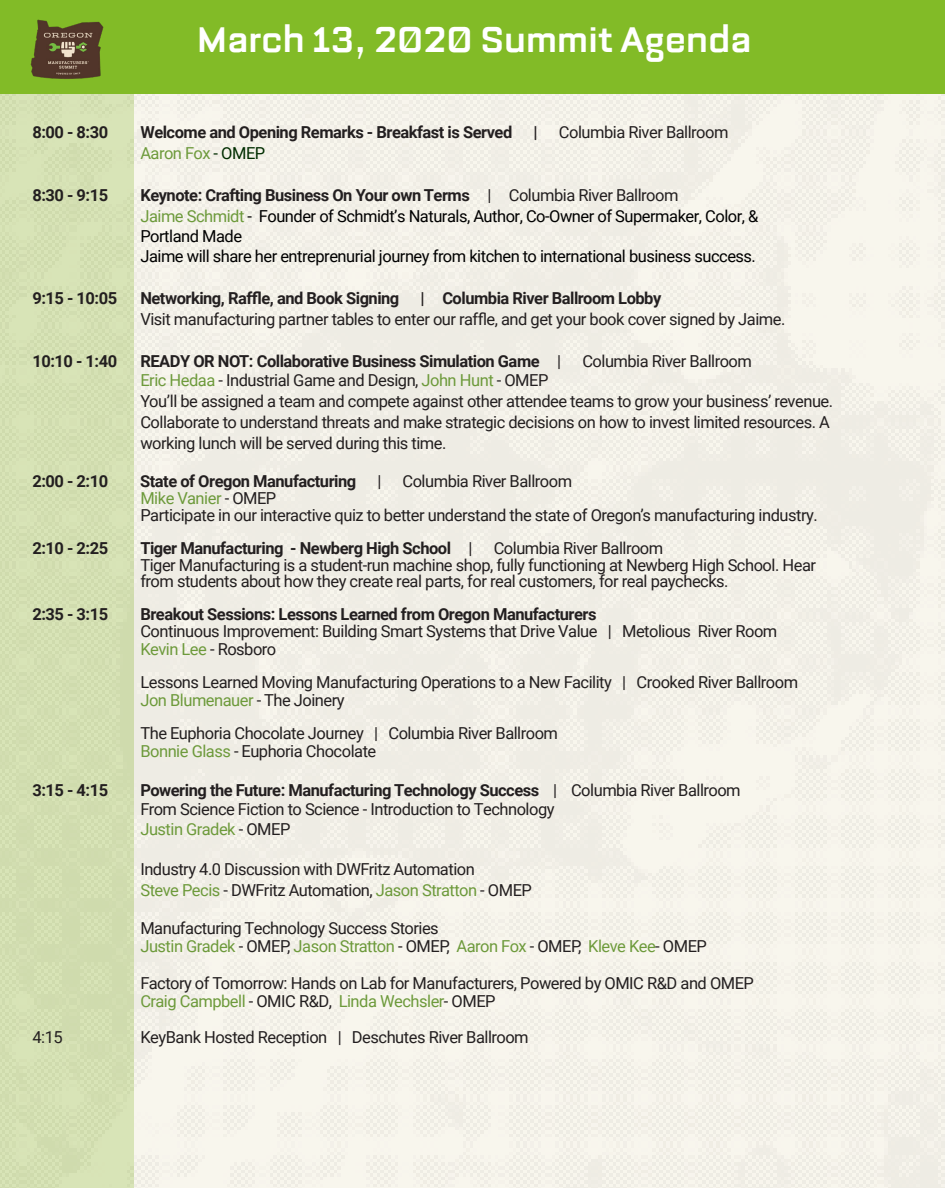
<style>
.page{position:relative;width:945px;height:1188px;background:#fff}
.page>*{position:absolute;margin:0;border:0;box-sizing:border-box;transform-origin:0 0}
.t1{font:700 43.5px "Bourgeois";color:#fff}
.t2{font:16.5px/21px "Roboto";letter-spacing:-.03em;color:#231f20}
.t3{font:700 16.5px "Roboto";letter-spacing:-.03em;color:#231f20}
.t4{font:16.5px/19.8px "Roboto";letter-spacing:-.03em;color:#000}
.t5{font:16.5px "Roboto";letter-spacing:-.03em;color:#6d9a3b}
.s1{color:#002d00}
.s2{font-weight:400}
.s3{color:#6d9a3b}
.s4{font-weight:700}
</style>
<div class="page">
<img style="left:0;top:94px;width:945px;height:1094px">
<div style="left:0;top:0;width:945px;height:94px;background:#82bb27"></div>
<img style="left:6px;top:19px;width:122px;height:85px">
<p class="t1" style="left:197px;top:17px;width:556px">March 13, 2020 Summit Agenda</p>
<p class="t3" style="left:32px;top:120px;width:77px">8:00 - 8:30</p>
<p class="t3" style="left:140px;top:120px;width:373px">Welcome and Opening Remarks - Breakfast is Served</p>
<p class="t3" style="left:534px;top:120px;width:6px">|</p>
<p class="t2" style="left:559px;top:121px;width:171px">Columbia River Ballroom</p>
<p class="t5" style="left:140px;top:141px;width:126px">Aaron Fox <span class="s1">- OMEP</span></p>
<p class="t3" style="left:32px;top:183px;width:77px">8:30 - 9:15</p>
<p class="t3" style="left:140px;top:183px;width:540px">Keynote: Crafting Business On Your own Terms <span class="s2">| Columbia River Ballroom</span></p>
<p class="t4" style="left:140px;top:206px;width:620px"><span class="s3">Jaime Schmidt</span> - Founder of Schmidt’s Naturals, Author, Co-Owner of Supermaker, Color, &amp;<br>Portland Made<br>Jaime will share her entreprenurial journey from kitchen to international business success.</p>
<p class="t3" style="left:32px;top:286px;width:86px">9:15 - 10:05</p>
<p class="t3" style="left:140px;top:286px;width:261px">Networking, Raffle, and Book Signing</p>
<p class="t3" style="left:421px;top:286px;width:242px">| Columbia River Ballroom Lobby</p>
<p class="t2" style="left:140px;top:308px;width:647px">Visit manufacturing partner tables to enter our raffle, and get your book cover signed by Jaime.</p>
<p class="t3" style="left:32px;top:349px;width:86px">10:10 - 1:40</p>
<p class="t3" style="left:140px;top:349px;width:422px">READY OR NOT: Collaborative Business Simulation Game <span class="s2">|</span></p>
<p class="t2" style="left:582px;top:350px;width:171px">Columbia River Ballroom</p>
<p class="t3" style="left:32px;top:469px;width:77px">2:00 - 2:10</p>
<p class="t3" style="left:32px;top:537px;width:77px">2:10 - 2:25</p>
<p class="t3" style="left:32px;top:603px;width:77px">2:35 - 3:15</p>
<p class="t3" style="left:32px;top:778px;width:77px">3:15 - 4:15</p>
<p class="t2" style="left:32px;top:1026px;width:32px">4:15</p>
<p class="t2" style="left:140px;top:369px;width:694px"><span class="s3">Eric Hedaa</span> - Industrial Game and Design, <span class="s3">John Hunt</span> - OMEP<br>You’ll be assigned a team and compete against other attendee teams to grow your business’ revenue.<br>Collaborate to understand threats and make strategic decisions on how to invest limited resources. A working lunch will be served during this time.</p>
<p class="t3" style="left:140px;top:469px;width:218px">State of Oregon Manufacturing</p>
<p class="t2" style="left:377px;top:470px;width:6px">|</p>
<p class="t2" style="left:402px;top:470px;width:171px">Columbia River Ballroom</p>
<p class="t2" style="left:140px;top:489px;width:679px;line-height:17.2px"><span class="s3">Mike Vanier</span> - OMEP<br>Participate in our interactive quiz to better understand the state of Oregon’s manufacturing industry.</p>
<p class="t3" style="left:140px;top:537px;width:334px">Tiger Manufacturing - Newberg High School <span class="s2">|</span></p>
<p class="t2" style="left:140px;top:539px;width:677px;line-height:16.5px;text-indent:353px">Columbia River Ballroom<br>Tiger Manufacturing is a student-run machine shop, fully functioning at Newberg High School. Hear from students about how they create real parts, for real customers, for real paychecks.</p>
<p class="t2" style="left:140px;top:605px;width:639px;line-height:17.2px"><span class="s4">Breakout Sessions: Lessons Learned from Oregon Manufacturers<br></span>Continuous Improvement: Building Smart Systems that Drive Value | Metolious River Room<br><span class="s3">Kevin Lee</span> - Rosboro</p>
<p class="t2" style="left:140px;top:672px;width:659px;line-height:18px">Lessons Learned Moving Manufacturing Operations to a New Facility | Crooked River Ballroom<br><span class="s3">Jon Blumenauer</span> - The Joinery</p>
<p class="t2" style="left:140px;top:723px;width:419px;line-height:18px">The Euphoria Chocolate Journey | Columbia River Ballroom<br><span class="s3">Bonnie Glass</span> - Euphoria Chocolate</p>
<p class="t2" style="left:140px;top:779px;width:602px;line-height:19.5px"><span class="s4">Powering the Future: Manufacturing Technology Success</span> | Columbia River Ballroom<br>From Science Fiction to Science - Introduction to Technology<br><span class="s3">Justin Gradek</span> - OMEP</p>
<p class="t2" style="left:140px;top:858px;width:393px">Industry 4.0 Discussion with DWFritz Automation<br><span class="s3">Steve Pecis</span> - DWFritz Automation, <span class="s3">Jason Stratton</span> - OMEP</p>
<p class="t2" style="left:140px;top:918px;width:568px;line-height:18px">Manufacturing Technology Success Stories<br><span class="s3">Justin Gradek</span> - OMEP, <span class="s3">Jason Stratton</span> - OMEP, <span class="s3">Aaron Fox</span> - OMEP, <span class="s3">Kleve Kee</span>- OMEP</p>
<p class="t2" style="left:140px;top:974px;width:615px;line-height:18px">Factory of Tomorrow: Hands on Lab for Manufacturers, Powered by OMIC R&amp;D and OMEP<br><span class="s3">Craig Campbell</span> - OMIC R&amp;D, <span class="s3">Linda Wechsler</span>- OMEP</p>
<p class="t2" style="left:140px;top:1026px;width:390px">KeyBank Hosted Reception | Deschutes River Ballroom</p>
</div>
